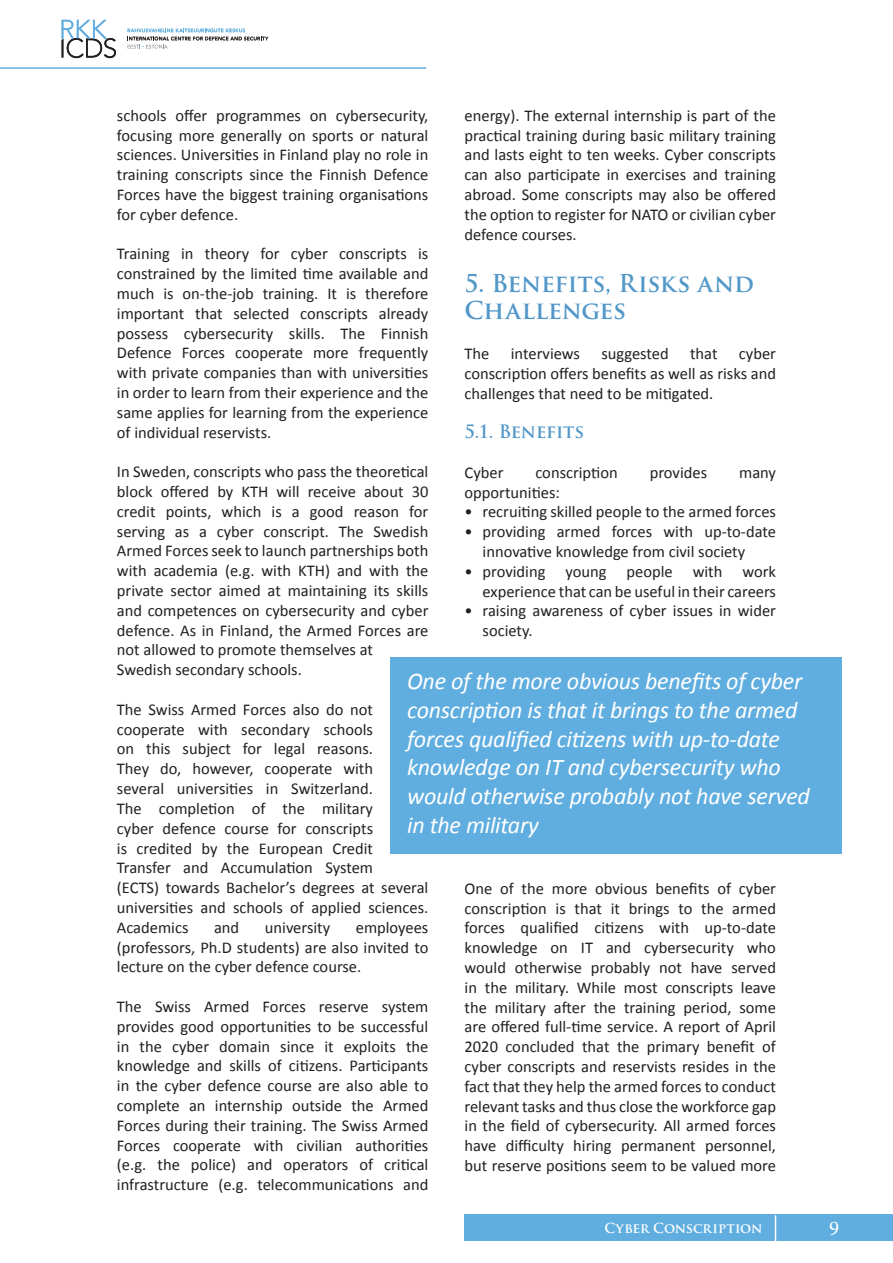
<style>
.page{position:relative;width:893px;height:1263px;background:#fff}
.page>*{position:absolute;margin:0;border:0;box-sizing:border-box;transform-origin:0 0}
.t1{font:italic 24px/28.8px "Calibri";letter-spacing:-.01em;color:#fff}
.t2{font:700 24px/27px "Trajan Pro";letter-spacing:-.005em;color:#5197c8}
.t3{font:21px "Minion Pro";color:#fff}
.t4{font:700 18px "Trajan Pro";letter-spacing:-.01em;color:#5197c8}
.t5{font:16.5px/19.8px "Calibri";color:#231f20;text-align:justify}
.t6{font:700 13.5px "Trajan Pro";letter-spacing:-.005em;color:#fff}
</style>
<div class="page">
<div style="left:465px;top:1215px;width:428px;height:26px;background:#60aee0"></div>
<hr style="left:775px;top:1215px;width:1px;height:48px;background:#fff">
<svg style="left:62px;top:20px;width:54px;height:38px"></svg>
<svg style="left:128px;top:28px;width:140px;height:21px"></svg>
<hr style="left:0;top:67px;width:426px;height:2px;background:#60aee0">
<div style="left:390px;top:657px;width:452px;height:196px;background:#60aee0"></div>
<p class="t5" style="left:465px;top:105px;width:313px">energy). The external internship is part of the practical training during basic military training and lasts eight to ten weeks. Cyber conscripts can also participate in exercises and training abroad. Some conscripts may also be offered the option to register for NATO or civilian cyber defence courses.</p>
<h1 class="t2" style="left:465px;top:270px;width:291px">5. Benefits, Risks and<br>Challenges</h1>
<p class="t5" style="left:465px;top:344px;width:26px">The</p>
<p class="t5" style="left:511px;top:344px;width:71px">interviews</p>
<p class="t5" style="left:601px;top:344px;width:69px">suggested</p>
<p class="t5" style="left:690px;top:344px;width:29px">that</p>
<p class="t5" style="left:117px;top:105px;width:313px">schools offer programmes on cybersecurity, focusing more generally on sports or natural sciences. Universities in Finland play no role in training conscripts since the Finnish Defence Forces have the biggest training organisations for cyber defence.</p>
<p class="t5" style="left:117px;top:244px;width:313px">Training in theory for cyber conscripts is constrained by the limited time available and much is on-the-job training. It is therefore important that selected conscripts already possess cybersecurity skills. The Finnish Defence Forces cooperate more frequently with private companies than with universities in order to learn from their experience and the same applies for learning from the experience of individual reservists.</p>
<p class="t5" style="left:117px;top:462px;width:313px;text-align:left">In Sweden, conscripts who pass the theoretical block offered by KTH will receive about 30 credit points, which is a good reason for serving as a cyber conscript. The Swedish Armed Forces seek to launch partnerships both with academia (e.g. with KTH) and with the private sector aimed at maintaining its skills and competences on cybersecurity and cyber defence. As in Finland, the Armed Forces are not allowed to promote themselves at Swedish secondary schools.</p>
<p class="t5" style="left:117px;top:699px;width:313px;text-align:left">The Swiss Armed Forces also do not cooperate with secondary schools<br>on this subject for legal reasons.<br>They do, however, cooperate with<br>several universities in Switzerland.<br>The completion of the military<br>cyber defence course for conscripts<br>is credited by the European Credit Transfer and Accumulation System<br>(ECTS) towards Bachelor’s degrees at several universities and schools of applied sciences.<br>Academics</p>
<p class="t5" style="left:465px;top:344px;width:313px;text-indent:274px">cyber conscription offers benefits as well as risks and challenges that need to be mitigated.</p>
<p class="t4" style="left:465px;top:420px;width:121px">5.1. Benefits</p>
<p class="t5" style="left:465px;top:462px;width:40px">Cyber</p>
<p class="t5" style="left:535px;top:462px;width:84px">conscription</p>
<p class="t5" style="left:650px;top:462px;width:59px">provides</p>
<p class="t5" style="left:739px;top:462px;width:38px">many</p>
<p class="t5" style="left:465px;top:482px;width:97px">opportunities:</p>
<p class="t5" style="left:465px;top:502px;width:313px">• recruiting skilled people to the armed forces</p>
<p class="t5" style="left:483px;top:522px;width:295px;text-indent:-18px">• providing armed forces with up-to-date innovative knowledge from civil society</p>
<p class="t5" style="left:465px;top:561px;width:313px;text-align:right">• providing young people with work experience that can be useful in their careers</p>
<p class="t5" style="left:483px;top:601px;width:295px;text-indent:-18px">• raising awareness of cyber issues in wider society.</p>
<h1 class="t1" style="left:407px;top:666px;width:404px">One of the more obvious benefits of cyber conscription is that it brings to the armed forces qualified citizens with up-to-date knowledge on IT and cybersecurity who would otherwise probably not have served in the military</h1>
<p class="t5" style="left:465px;top:878px;width:313px">One of the more obvious benefits of cyber conscription is that it brings to the armed forces qualified citizens with up-to-date knowledge on IT and cybersecurity who would otherwise probably not have served in the military. While most conscripts leave the military after the training period, some are offered full-time service. A report of April 2020 concluded that the primary benefit of cyber conscripts and reservists resides in the fact that they help the armed forces to conduct relevant tasks and thus close the workforce gap in the field of cybersecurity. All armed forces have difficulty hiring permanent personnel, but reserve positions seem to be valued more</p>
<p class="t5" style="left:117px;top:917px;width:313px;text-indent:239px">employees (professors, Ph.D students) are also invited to lecture on the cyber defence course.</p>
<p class="t5" style="left:117px;top:996px;width:313px">The Swiss Armed Forces reserve system provides good opportunities to be successful in the cyber domain since it exploits the knowledge and skills of citizens. Participants in the cyber defence course are also able to complete an internship outside the Armed Forces during their training. The Swiss Armed Forces cooperate with civilian authorities (e.g. the police) and operators of critical infrastructure (e.g. telecommunications and</p>
<p class="t5" style="left:214px;top:917px;width:27px">and</p>
<p class="t5" style="left:265px;top:917px;width:67px">university</p>
<p class="t6" style="left:604px;top:1219px;width:160px">Cyber Conscription</p>
<p class="t3" style="left:829px;top:1215px;width:12px">9</p>
</div>
